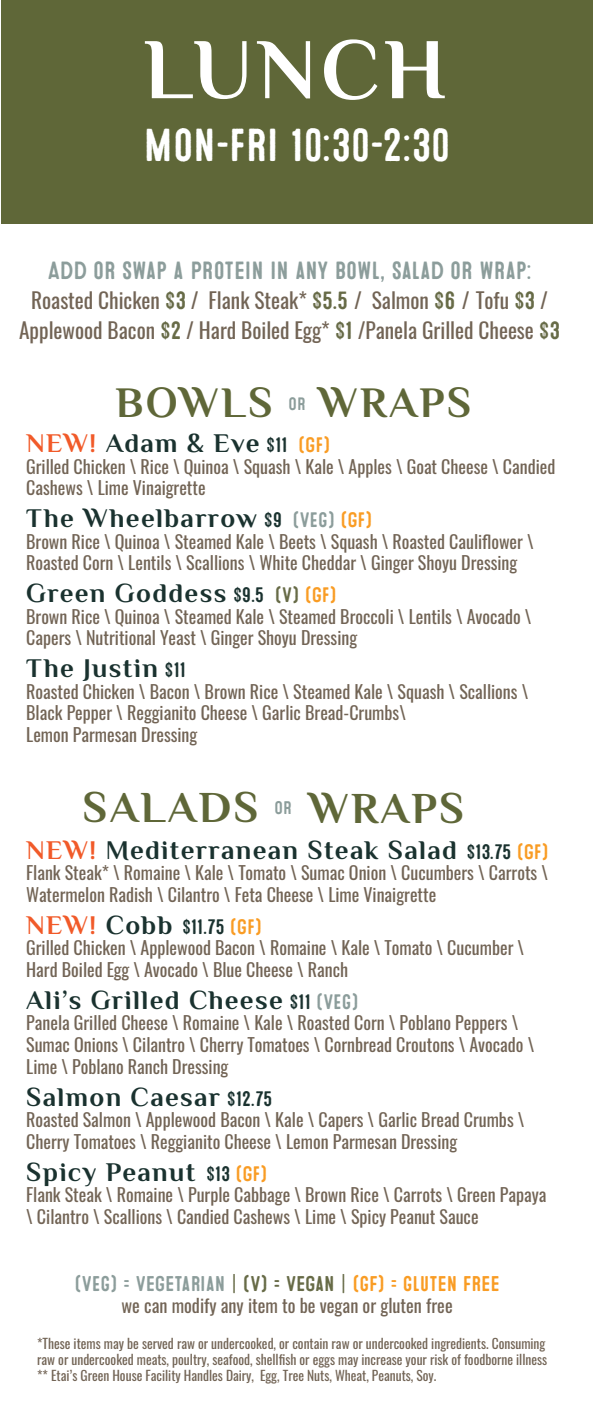
<style>
.page{position:relative;width:594px;height:1405px;background:#fff}
.page>*{position:absolute;margin:0;border:0;box-sizing:border-box;transform-origin:0 0}
.t1{font:700 86.4px "El Messiri";letter-spacing:.05em;color:#fff}
.t2{font:46.2px "Microbrew One";color:#fff}
.t3{font:700 44.25px "El Messiri";letter-spacing:.05em;color:#5f6738}
.t4{font:700 43.5px "El Messiri";letter-spacing:.05em;color:#5f6738}
.t5{font:700 27px "El Messiri";letter-spacing:.05em;color:#1a322f}
.t6{font:24.9px "Microbrew One";letter-spacing:-.01em;color:#8c9d9b}
.t7{font:21.3px/29.8px "Oswald";color:#726455;text-align:center}
.t8{font:21.3px "Microbrew One";color:#8c9d9b}
.t9{font:21px "Microbrew One";color:#1a322f}
.t10{font:18.3px "Oswald";color:#726455}
.t11{font:18.3px "Microbrew One";color:#8c9d9b}
.t12{font:18px/21.6px "Oswald";color:#726455}
.t13{font:18px "Microbrew One";color:#8c9d9b}
.t14{font:13.5px/16.2px "Oswald";color:#726455}
.s1{font-family:"Microbrew One";font-size:24.9px;color:#676b47}
.s2{color:#f15a29}
.s3{font-family:"Microbrew One";font-weight:400;font-size:21px}
.s4{font-family:"Microbrew One";font-weight:400;font-size:21px;color:#f99c24}
.s5{font-family:"Microbrew One";font-weight:400;font-size:21px;color:#8c9d9b}
.s6{font-family:"Microbrew One";font-weight:400;font-size:21px;color:#676b47}
.s7{font-family:"El Messiri";font-weight:700;font-size:27px;color:#f15a29}
.s8{font-family:"El Messiri";font-weight:700;font-size:27px}
.s9{color:#f99c24}
.s10{color:#676b47}
</style>
<div class="page">
<div style="left:1px;top:0;width:592px;height:224px;background:#5f6738"></div>
<h1 class="t1" style="left:144px;top:18px;width:304px">LUNCH</h1>
<h2 class="t2" style="left:144px;top:119px;width:308px">MON-FRI 10:30-2:30</h2>
<h3 class="t6" style="left:47px;top:257px;width:486px">ADD OR SWAP A PROTEIN IN ANY BOWL, SALAD OR WRAP:</h3>
<p class="t7" style="left:19px;top:283px;width:542px">Roasted Chicken <span class="s1">$3</span> / Flank Steak* <span class="s1">$5.5</span> / Salmon <span class="s1">$6</span> / Tofu <span class="s1">$3</span> /<br>Applewood Bacon <span class="s1">$2</span> / Hard Boiled Egg* <span class="s1">$1</span> /Panela Grilled Cheese <span class="s1">$3</span></p>
<h3 class="t4" style="left:116px;top:376px;width:158px">BOWLS</h3>
<p class="t13" style="left:289px;top:394px;width:19px">OR</p>
<h3 class="t4" style="left:318px;top:377px;width:154px">WRAPS</h3>
<h3 class="t5" style="left:26px;top:427px;width:306px"><span class="s2">NEW!</span> Adam &amp; Eve <span class="s3">$11</span> <span class="s4">(GF)</span></h3>
<p class="t12" style="left:26px;top:454px;width:531px">Grilled Chicken \ Rice \ Quinoa \ Squash \ Kale \ Apples \ Goat Cheese \ Candied<br>Cashews \ Lime Vinaigrette</p>
<h3 class="t5" style="left:26px;top:502px;width:348px">The Wheelbarrow <span class="s3">$9</span> <span class="s5">(VEG)</span> <span class="s4">(GF)</span></h3>
<p class="t12" style="left:26px;top:529px;width:509px">Brown Rice \ Quinoa \ Steamed Kale \ Beets \ Squash \ Roasted Cauliflower \<br>Roasted Corn \ Lentils \ Scallions \ White Cheddar \ Ginger Shoyu Dressing</p>
<h3 class="t5" style="left:26px;top:577px;width:312px">Green Goddess <span class="s3">$9.5</span> <span class="s6">(V)</span> <span class="s4">(GF)</span></h3>
<p class="t12" style="left:26px;top:604px;width:507px">Brown Rice \ Quinoa \ Steamed Kale \ Steamed Broccoli \ Lentils \ Avocado \<br>Capers \ Nutritional Yeast \ Ginger Shoyu Dressing</p>
<h3 class="t5" style="left:26px;top:652px;width:161px">The Justin <span class="s3">$11</span></h3>
<p class="t12" style="left:26px;top:679px;width:504px">Roasted Chicken \ Bacon \ Brown Rice \ Steamed Kale \ Squash \ Scallions \<br>Black Pepper \ Reggianito Cheese \ Garlic Bread-Crumbs\<br>Lemon Parmesan Dressing</p>
<h3 class="t3" style="left:83px;top:781px;width:177px">SALADS</h3>
<p class="t11" style="left:275px;top:797px;width:19px">OR</p>
<h3 class="t3" style="left:309px;top:782px;width:157px">WRAPS</h3>
<h3 class="t5" style="left:26px;top:834px;width:524px"><span class="s2">NEW!</span> Mediterranean Steak Salad <span class="s3">$13.75</span> <span class="s4">(GF)</span></h3>
<p class="t12" style="left:26px;top:860px;width:523px">Flank Steak* \ Romaine \ Kale \ Tomato \ Sumac Onion \ Cucumbers \ Carrots \<br>Watermelon Radish \ Cilantro \ Feta Cheese \ Lime Vinaigrette</p>
<p class="t9" style="left:26px;top:915px;width:237px"><span class="s7">NEW!</span> <span class="s8">Cobb</span> $11.75 <span class="s9">(GF)</span></p>
<p class="t12" style="left:26px;top:935px;width:500px">Grilled Chicken \ Applewood Bacon \ Romaine \ Kale \ Tomato \ Cucumber \<br>Hard Boiled Egg \ Avocado \ Blue Cheese \ Ranch</p>
<h3 class="t5" style="left:26px;top:984px;width:334px">Ali’s Grilled Cheese <span class="s3">$11</span> <span class="s5">(VEG)</span></h3>
<p class="t12" style="left:26px;top:1011px;width:510px">Panela Grilled Cheese \ Romaine \ Kale \ Roasted Corn \ Poblano Peppers \<br>Sumac Onions \ Cilantro \ Cherry Tomatoes \ Cornbread Croutons \ Avocado \<br>Lime \ Poblano Ranch Dressing</p>
<h3 class="t5" style="left:26px;top:1080px;width:248px">Salmon Caesar <span class="s3">$12.75</span></h3>
<p class="t12" style="left:26px;top:1107px;width:500px">Roasted Salmon \ Applewood Bacon \ Kale \ Capers \ Garlic Bread Crumbs \<br>Cherry Tomatoes \ Reggianito Cheese \ Lemon Parmesan Dressing</p>
<h3 class="t5" style="left:26px;top:1156px;width:243px">Spicy Peanut <span class="s3">$13</span> <span class="s4">(GF)</span></h3>
<p class="t12" style="left:26px;top:1182px;width:522px">Flank Steak \ Romaine \ Purple Cabbage \ Brown Rice \ Carrots \ Green Papaya \ Cilantro \ Scallions \ Candied Cashews \ Lime \ Spicy Peanut Sauce</p>
<p class="t8" style="left:74px;top:1271px;width:427px">(VEG) = VEGETARIAN <span class="s10">| (V) = VEGAN |</span> <span class="s9">(GF) = GLUTEN FREE</span></p>
<p class="t10" style="left:122px;top:1289px;width:333px">we can modify any item to be vegan or gluten free</p>
<p class="t14" style="left:37px;top:1334px;width:512px">*These items may be served raw or undercooked, or contain raw or undercooked ingredients. Consuming raw or undercooked meats, poultry, seafood, shellfish or eggs may increase your risk of foodborne illness ** Etai’s Green House Facility Handles Dairy, Egg, Tree Nuts, Wheat, Peanuts, Soy.</p>
</div>
